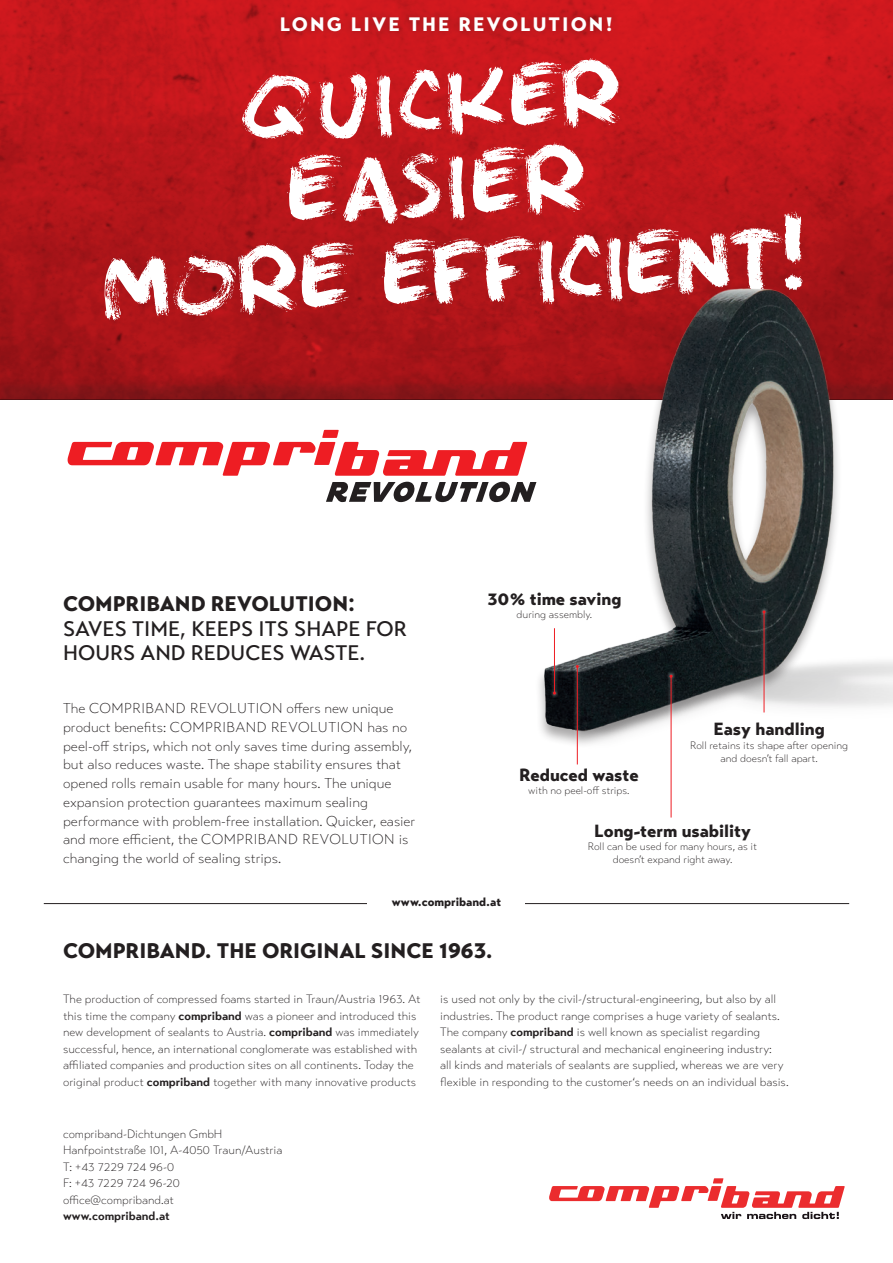
<style>
.page{position:relative;width:893px;height:1263px;background:#fff}
.page>*{position:absolute;margin:0;border:0;box-sizing:border-box;transform-origin:0 0}
.t1{font:900 21px "Transat Text";color:#231f20}
.t2{font:500 21px/24.5px "Transat Text";color:#231f20}
.t3{font:900 19.35px "Transat Text";letter-spacing:.105em;color:#fff}
.t4{font:900 17.55px "Transat Text";color:#231f20}
.t5{font:300 14.25px/18.8px "Transat Text";color:#231f20}
.t6{font:300 12px/16.5px "Transat Text";color:#231f20}
.t7{font:900 12px "Transat Text";color:#231f20}
.t8{font:700 12px "Transat Text";color:#231f20}
.t9{font:300 10.8px/13.4px "Transat Text";color:#231f20;text-align:center}
.s1{font-weight:700}
</style>
<div class="page">
<svg style="left:0;top:0;width:893px;height:377px;background:#bb161b"></svg>
<div style="left:0;top:377px;width:893px;height:119px;background:#231f20;opacity:.2"></div>
<div style="left:0;top:400px;width:893px;height:102px;background:#fff"></div>
<svg style="left:105px;top:211px;width:698px;height:110px;fill:#b3161a"></svg>
<svg style="left:242px;top:58px;width:378px;height:166px"></svg>
<hr style="left:44px;top:903px;width:805px;height:1px;background:#231f20">
<div style="left:368px;top:897px;width:157px;height:15px;background:#fff"></div>
<div style="left:272px;top:8px;width:348px;height:32px;background:#231f20;opacity:.34"></div>
<img style="left:523px;top:225px;width:370px;height:520px">
<div style="left:550px;top:625px;width:9px;height:73px;background:#fff;opacity:.75"></div>
<hr style="left:554px;top:628px;width:1px;height:65px;background:#ee1d23">
<div style="left:573px;top:661px;width:9px;height:107px;background:#fff;opacity:.75"></div>
<hr style="left:577px;top:666px;width:1px;height:98px;background:#ee1d23">
<div style="left:759px;top:607px;width:10px;height:109px;background:#fff;opacity:.75"></div>
<hr style="left:764px;top:612px;width:1px;height:100px;background:#ee1d23">
<div style="left:666px;top:671px;width:10px;height:150px;background:#fff;opacity:.75"></div>
<hr style="left:671px;top:676px;width:1px;height:141px;background:#ee1d23">
<svg style="left:549px;top:1178px;width:296px;height:41px"></svg>
<svg style="left:326px;top:482px;width:210px;height:20px"></svg>
<svg style="left:68px;top:430px;width:459px;height:46px"></svg>
<h2 class="t3" style="left:280px;top:12px;width:335px">LONG LIVE THE REVOLUTION!</h2>
<h1 class="t1" style="left:63px;top:591px;width:294px">COMPRIBAND REVOLUTION:</h1>
<h1 class="t2" style="left:63px;top:616px;width:345px">SAVES TIME, KEEPS ITS SHAPE FOR<br>HOURS AND REDUCES WASTE.</h1>
<p class="t5" style="left:63px;top:699px;width:354px">The COMPRIBAND REVOLUTION offers new unique product benefits: COMPRIBAND REVOLUTION has no peel-off strips, which not only saves time during assembly, but also reduces waste. The shape stability ensures that opened rolls remain usable for many hours. The unique expansion protection guarantees maximum sealing performance with problem-free installation. Quicker, easier and more efficient, the COMPRIBAND REVOLUTION is changing the world of sealing strips.</p>
<h3 class="t4" style="left:487px;top:588px;width:136px">30 % time saving</h3>
<p class="t9" style="left:517px;top:608px;width:77px">during assembly.</p>
<h3 class="t4" style="left:714px;top:718px;width:113px">Easy handling</h3>
<p class="t9" style="left:690px;top:738px;width:159px">Roll retains its shape after opening and doesn’t fall apart.</p>
<h3 class="t4" style="left:519px;top:764px;width:121px">Reduced waste</h3>
<p class="t9" style="left:528px;top:784px;width:103px">with no peel-off strips.</p>
<h3 class="t4" style="left:594px;top:819px;width:158px">Long-term usability</h3>
<p class="t9" style="left:588px;top:839px;width:171px">Roll can be used for many hours, as it doesn’t expand right away.</p>
<p class="t7" style="left:392px;top:894px;width:111px">www.compriband.at</p>
<h1 class="t1" style="left:63px;top:937px;width:431px">COMPRIBAND. THE ORIGINAL SINCE 1963.</h1>
<p class="t6" style="left:63px;top:991px;width:359px">The production of compressed foams started in Traun/Austria 1963. At this time the company <span class="s1">compriband</span> was a pioneer and introduced this new development of sealants to Austria. <span class="s1">compriband</span> was immediately successful, hence, an international conglomerate was established with affiliated companies and production sites on all continents. Today the original product <span class="s1">compriband</span> together with many innovative products</p>
<p class="t6" style="left:440px;top:991px;width:350px">is used not only by the civil-/structural-engineering, but also by all industries. The product range comprises a huge variety of sealants.<br>The company <span class="s1">compriband</span> is well known as specialist regarding sealants at civil-/ structural and mechanical engineering industry:<br>all kinds and materials of sealants are supplied, whereas we are very flexible in responding to the customer‘s needs on an individual basis.</p>
<p class="t6" style="left:63px;top:1125px;width:221px">compriband-Dichtungen GmbH<br>Hanfpointstraße 101, A-4050 Traun/Austria<br>T: +43 7229 724 96-0<br>F: +43 7229 724 96-20 office@compriband.at</p>
<p class="t8" style="left:63px;top:1209px;width:108px">www.compriband.at</p>
</div>
